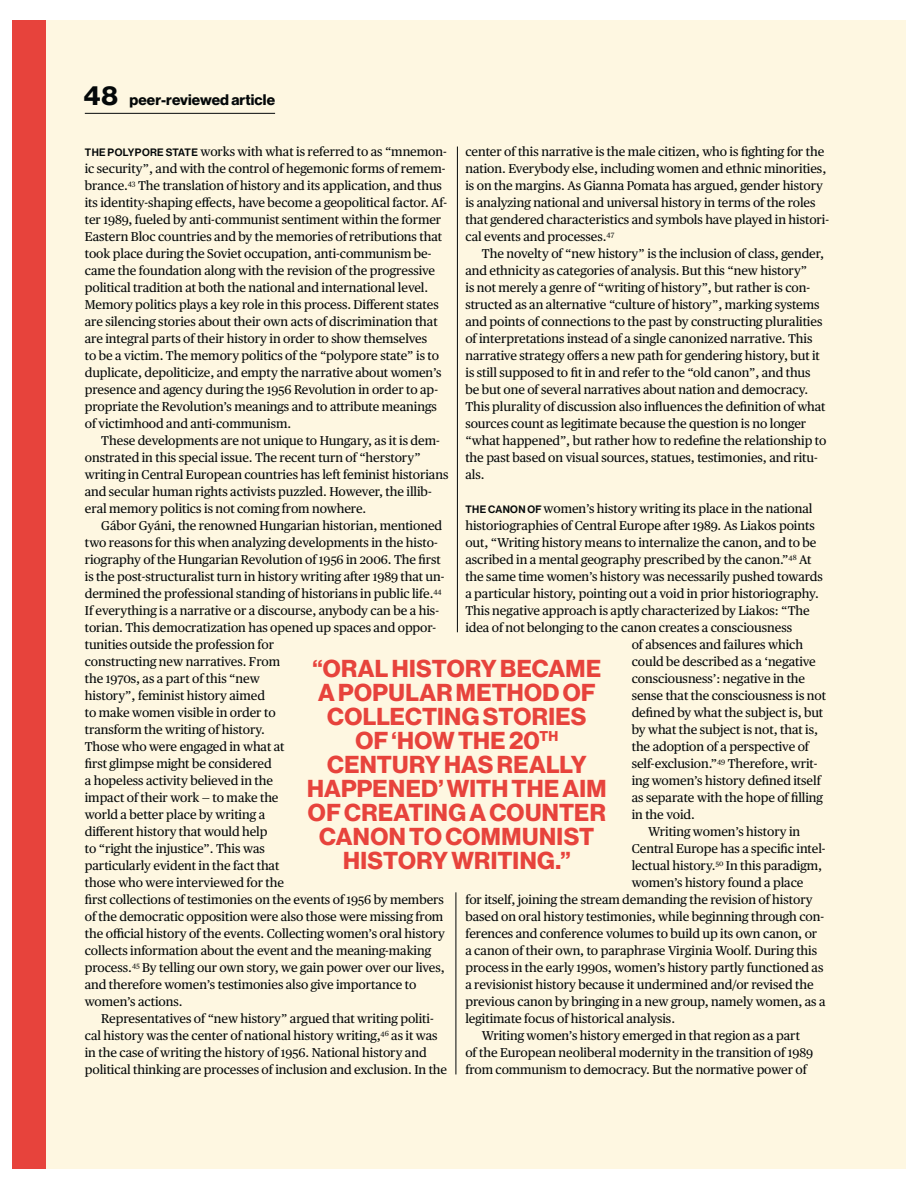
<style>
.page{position:relative;width:918px;height:1188px;background:#fff}
.page>*{position:absolute;margin:0;border:0;box-sizing:border-box;transform-origin:0 0}
.t1{font:24px/24px "N Haas Grotesk DS Pro 75 Bd";letter-spacing:.015em;color:#e7433c;text-align:center}
.t2{font:15px "N Haas Grotesk DS Pro 75 Bd";letter-spacing:.01em;color:#040809}
.t3{font:12.75px/17px "Publico Text";letter-spacing:-.005em;color:#040809}
.s1{font-size:27px}
.s2{font-family:"N Haas Grotesk DS Pro 65 Md";font-size:10.5px}
</style>
<div class="page">
<div style="left:13px;top:20px;width:892px;height:1148px;background:#fef7e1"></div>
<hr style="left:85px;top:113px;width:190px;height:1px;background:#040809">
<div style="left:13px;top:20px;width:33px;height:1148px;background:#e7433c"></div>
<hr style="left:456px;top:892px;width:1px;height:182px;background:#040809">
<hr style="left:457px;top:147px;width:1px;height:485px;background:#040809">
<p class="t2" style="left:84px;top:94px;width:193px"><span class="s1">48</span> peer-reviewed article</p>
<p class="t3" style="left:85px;top:144px;width:364px"><span class="s2">THE POLYPORE STATE</span> works with what is referred to as “mnemon&shy;ic security”, and with the control of hegemonic forms of remem&shy;brance.<sup>43</sup> The translation of history and its application, and thus its identity-shaping effects, have become a geopolitical factor. Af&shy;ter 1989, fueled by anti-communist sentiment within the former Eastern Bloc countries and by the memories of retributions that took place during the Soviet occupation, anti-communism be&shy;came the foundation along with the revision of the progressive political tradition at both the national and international level.<br>Memory politics plays a key role in this process. Different states are silencing stories about their own acts of discrimination that are integral parts of their history in order to show themselves<br>to be a victim. The memory politics of the “polypore state” is to duplicate, depoliticize, and empty the narrative about women’s presence and agency during the 1956 Revolution in order to ap&shy;propriate the Revolution’s meanings and to attribute meanings of victimhood and anti-communism.</p>
<p class="t3" style="left:85px;top:433px;width:365px;text-indent:16px">These developments are not unique to Hungary, as it is dem&shy;onstrated in this special issue. The recent turn of “herstory” writing in Central European countries has left feminist historians and secular human rights activists puzzled. However, the illib&shy;eral memory politics is not coming from nowhere.</p>
<p class="t3" style="left:85px;top:518px;width:362px;text-indent:16px">Gábor Gyáni, the renowned Hungarian historian, mentioned two reasons for this when analyzing developments in the histo&shy;riography of the Hungarian Revolution of 1956 in 2006. The first is the post-structuralist turn in history writing after 1989 that un&shy;dermined the professional standing of historians in public life.<sup>44<br></sup>If everything is a narrative or a discourse, anybody can be a his&shy;torian. This democratization has opened up spaces and oppor&shy;tunities outside the profession for<br>constructing new narratives. From<br>the 1970s, as a part of this “new<br>history”, feminist history aimed<br>to make women visible in order to<br>transform the writing of history.<br>Those who were engaged in what at<br>first glimpse might be considered<br>a hopeless activity believed in the<br>impact of their work — to make the<br>world a better place by writing a<br>different history that would help<br>to “right the injustice”. This was<br>particularly evident in the fact that<br>those who were interviewed for the<br>first collections of testimonies on the events of 1956 by members of the democratic opposition were also those were missing from the official history of the events. Collecting women’s oral history collects information about the event and the meaning-making process.<sup>45</sup> By telling our own story, we gain power over our lives, and therefore women’s testimonies also give importance to women’s actions.</p>
<p class="t3" style="left:85px;top:1012px;width:364px;text-indent:17px">Representatives of “new history” argued that writing politi&shy;cal history was the center of national history writing,<sup>46</sup> as it was in the case of writing the history of 1956. National history and political thinking are processes of inclusion and exclusion. In the</p>
<p class="t3" style="left:465px;top:144px;width:365px">center of this narrative is the male citizen, who is fighting for the nation. Everybody else, including women and ethnic minorities, is on the margins. As Gianna Pomata has argued, gender history is analyzing national and universal history in terms of the roles that gendered characteristics and symbols have played in histori&shy;cal events and processes.<sup>47</sup></p>
<p class="t3" style="left:465px;top:246px;width:362px;text-indent:16px">The novelty of “new history” is the inclusion of class, gender, and ethnicity as categories of analysis. But this “new history”<br>is not merely a genre of “writing of history”, but rather is con&shy;structed as an alternative “culture of history”, marking systems and points of connections to the past by constructing pluralities of interpretations instead of a single canonized narrative. This narrative strategy offers a new path for gendering history, but it is still supposed to fit in and refer to the “old canon”, and thus be but one of several narratives about nation and democracy.<br>This plurality of discussion also influences the definition of what sources count as legitimate because the question is no longer “what happened”, but rather how to redefine the relationship to the past based on visual sources, statues, testimonies, and ritu&shy;als.</p>
<p class="t3" style="left:465px;top:501px;width:349px"><span class="s2">THE CANON OF</span> women’s history writing its place in the national</p>
<p class="t3" style="left:465px;top:518px;width:351px">historiographies of Central Europe after 1989. As Liakos points</p>
<p class="t3" style="left:465px;top:535px;width:353px">out, “Writing history means to internalize the canon, and to be</p>
<p class="t3" style="left:465px;top:552px;width:348px">ascribed in a mental geography prescribed by the canon.”<sup>48</sup> At</p>
<p class="t3" style="left:465px;top:569px;width:359px">the same time women’s history was necessarily pushed towards</p>
<p class="t3" style="left:465px;top:586px;width:355px">a particular history, pointing out a void in prior historiography.</p>
<p class="t3" style="left:465px;top:603px;width:346px">This negative approach is aptly characterized by Liakos: “The</p>
<p class="t3" style="left:465px;top:620px;width:328px">idea of not belonging to the canon creates a consciousness</p>
<p class="t3" style="left:632px;top:637px;width:173px">of absences and failures which</p>
<p class="t3" style="left:632px;top:654px;width:186px">could be described as a ‘negative</p>
<p class="t3" style="left:632px;top:671px;width:175px">consciousness’: negative in the</p>
<p class="t3" style="left:632px;top:688px;width:196px">sense that the consciousness is not</p>
<p class="t3" style="left:632px;top:705px;width:193px">defined by what the subject is, but</p>
<p class="t3" style="left:632px;top:722px;width:188px">by what the subject is not, that is,</p>
<p class="t3" style="left:632px;top:739px;width:179px">the adoption of a perspective of</p>
<p class="t3" style="left:632px;top:756px;width:187px">self-exclusion.”<sup>49</sup> Therefore, writ-</p>
<p class="t3" style="left:632px;top:773px;width:191px">ing women’s history defined itself</p>
<p class="t3" style="left:632px;top:790px;width:193px">as separate with the hope of filling</p>
<p class="t3" style="left:632px;top:807px;width:65px">in the void.</p>
<p class="t3" style="left:648px;top:824px;width:153px">Writing women’s history in</p>
<p class="t3" style="left:632px;top:841px;width:195px">Central Europe has a specific intel-</p>
<p class="t3" style="left:632px;top:858px;width:192px">lectual history.<sup>50</sup> In this paradigm,</p>
<p class="t3" style="left:632px;top:875px;width:173px">women’s history found a place</p>
<p class="t3" style="left:465px;top:892px;width:349px">for itself, joining the stream demanding the revision of history</p>
<p class="t3" style="left:465px;top:909px;width:360px">based on oral history testimonies, while beginning through con-</p>
<p class="t3" style="left:465px;top:926px;width:353px">ferences and conference volumes to build up its own canon, or</p>
<p class="t3" style="left:465px;top:943px;width:353px">a canon of their own, to paraphrase Virginia Woolf. During this</p>
<p class="t3" style="left:465px;top:961px;width:360px">process in the early 1990s, women’s history partly functioned as</p>
<p class="t3" style="left:465px;top:978px;width:350px">a revisionist history because it undermined and/or revised the</p>
<p class="t3" style="left:465px;top:995px;width:362px">previous canon by bringing in a new group, namely women, as a</p>
<p class="t3" style="left:465px;top:1012px;width:211px">legitimate focus of historical analysis.</p>
<p class="t3" style="left:482px;top:1029px;width:320px">Writing women’s history emerged in that region as a part</p>
<p class="t3" style="left:465px;top:1046px;width:349px">of the European neoliberal modernity in the transition of 1989</p>
<p class="t3" style="left:465px;top:1063px;width:343px">from communism to democracy. But the normative power of</p>
<h1 class="t1" style="left:307px;top:658px;width:301px">“ORAL HISTORY BECAME<br>A POPULAR METHOD OF<br>COLLECTING STORIES<br>OF ‘HOW THE 20<sup>TH<br></sup>CENTURY HAS REALLY<br>HAPPENED’ WITH THE AIM<br>OF CREATING A COUNTER<br>CANON TO COMMUNIST<br>HISTORY WRITING.”</h1>
</div>
